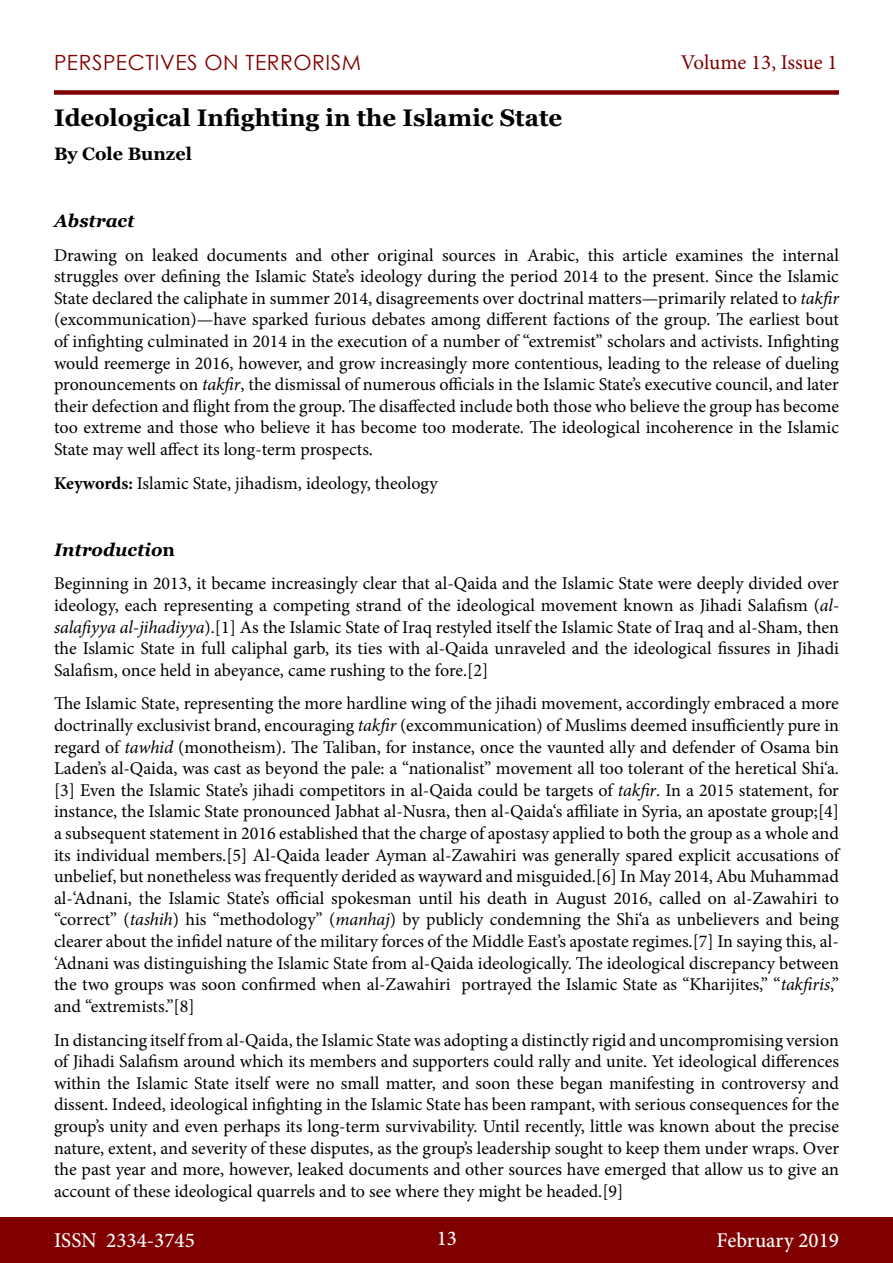
<style>
.page{position:relative;width:893px;height:1263px;background:#fff}
.page>*{position:absolute;margin:0;border:0;box-sizing:border-box;transform-origin:0 0}
.t1{font:700 24px "Georgia";color:#000}
.t2{font:500 21px "Minion Pro";color:#fff}
.t3{font:21px "Century Gothic";letter-spacing:.025em;color:#800000}
.t4{font:21px "Minion Pro";letter-spacing:-.005em;color:#800000}
.t5{font:18px/21.6px "Minion Pro";color:#000;text-align:justify}
.t6{font:italic 700 18px "Georgia";color:#000}
.t7{font:700 18px "Georgia";color:#000}
.s1{font-style:italic}
.s2{font-weight:700}
.s3{font-style:normal}
</style>
<div class="page">
<div style="left:0;top:1217px;width:893px;height:46px;background:#800000"></div>
<div style="left:54px;top:90px;width:785px;height:5px;background:#800000"></div>
<p class="t3" style="left:54px;top:47px;width:309px">PERSPECTIVES ON TERRORISM</p>
<p class="t4" style="left:681px;top:48px;width:158px">Volume 13, Issue 1</p>
<h1 class="t1" style="left:54px;top:102px;width:510px">Ideological Infighting in the Islamic State</h1>
<p class="t7" style="left:54px;top:142px;width:139px">By Cole Bunzel</p>
<p class="t6" style="left:54px;top:209px;width:82px">Abstract</p>
<p class="t5" style="left:54px;top:244px;width:787px">Drawing on leaked documents and other original sources in Arabic, this article examines the internal struggles over defining the Islamic State’s ideology during the period 2014 to the present. Since the Islamic State declared the caliphate in summer 2014, disagreements over doctrinal matters—primarily related to <span class="s1">takfir </span>(excommunication)—have sparked furious debates among different factions of the group. The earliest bout of infighting culminated in 2014 in the execution of a number of “extremist” scholars and activists. Infighting would reemerge in 2016, however, and grow increasingly more contentious, leading to the release of dueling pronouncements on <span class="s1">takfir</span>, the dismissal of numerous officials in the Islamic State’s executive council, and later their defection and flight from the group. The disaffected include both those who believe the group has become too extreme and those who believe it has become too moderate. The ideological incoherence in the Islamic State may well affect its long-term prospects.</p>
<p class="t5" style="left:54px;top:472px;width:385px"><span class="s2">Keywords:</span> Islamic State, jihadism, ideology, theology</p>
<p class="t6" style="left:54px;top:538px;width:122px">Introductio<span class="s3">n</span></p>
<p class="t5" style="left:54px;top:573px;width:786px">Beginning in 2013, it became increasingly clear that al-Qaida and the Islamic State were deeply divided over ideology, each representing a competing strand of the ideological movement known as Jihadi Salafism (<span class="s1">al&shy;salafiyya al-jihadiyya</span>).[1] As the Islamic State of Iraq restyled itself the Islamic State of Iraq and al-Sham, then the Islamic State in full caliphal garb, its ties with al-Qaida unraveled and the ideological fissures in Jihadi Salafism, once held in abeyance, came rushing to the fore.[2]</p>
<p class="t5" style="left:54px;top:693px;width:787px">The Islamic State, representing the more hardline wing of the jihadi movement, accordingly embraced a more doctrinally exclusivist brand, encouraging <span class="s1">takfir</span> (excommunication) of Muslims deemed insufficiently pure in regard of <span class="s1">tawhid</span> (monotheism). The Taliban, for instance, once the vaunted ally and defender of Osama bin Laden’s al-Qaida, was cast as beyond the pale: a “nationalist” movement all too tolerant of the heretical Shi‘a. [3] Even the Islamic State’s jihadi competitors in al-Qaida could be targets of <span class="s1">takfir</span>. In a 2015 statement, for instance, the Islamic State pronounced Jabhat al-Nusra, then al-Qaida‘s affiliate in Syria, an apostate group;[4] a subsequent statement in 2016 established that the charge of apostasy applied to both the group as a whole and its individual members.[5] Al-Qaida leader Ayman al-Zawahiri was generally spared explicit accusations of unbelief, but nonetheless was frequently derided as wayward and misguided.[6] In May 2014, Abu Muhammad al-‘Adnani, the Islamic State’s official spokesman until his death in August 2016, called on al-Zawahiri to “correct” (<span class="s1">tashih</span>) his “methodology” (<span class="s1">manhaj</span>) by publicly condemning the Shi‘a as unbelievers and being clearer about the infidel nature of the military forces of the Middle East’s apostate regimes.[7] In saying this, al-‘Adnani was distinguishing the Islamic State from al-Qaida ideologically. The ideological discrepancy between the two groups was soon confirmed when al-Zawahiri portrayed the Islamic State as “Kharijites,” “<span class="s1">takfiris</span>,” and “extremists.”[8]</p>
<p class="t5" style="left:54px;top:1029px;width:787px">In distancing itself from al-Qaida, the Islamic State was adopting a distinctly rigid and uncompromising version of Jihadi Salafism around which its members and supporters could rally and unite. Yet ideological differences within the Islamic State itself were no small matter, and soon these began manifesting in controversy and dissent. Indeed, ideological infighting in the Islamic State has been rampant, with serious consequences for the group’s unity and even perhaps its long-term survivability. Until recently, little was known about the precise nature, extent, and severity of these disputes, as the group’s leadership sought to keep them under wraps. Over the past year and more, however, leaked documents and other sources have emerged that allow us to give an account of these ideological quarrels and to see where they might be headed.[9]</p>
<p class="t2" style="left:54px;top:1226px;width:142px">ISSN 2334-3745</p>
<p class="t2" style="left:437px;top:1224px;width:22px">13</p>
<p class="t2" style="left:717px;top:1226px;width:124px">February 2019</p>
</div>
